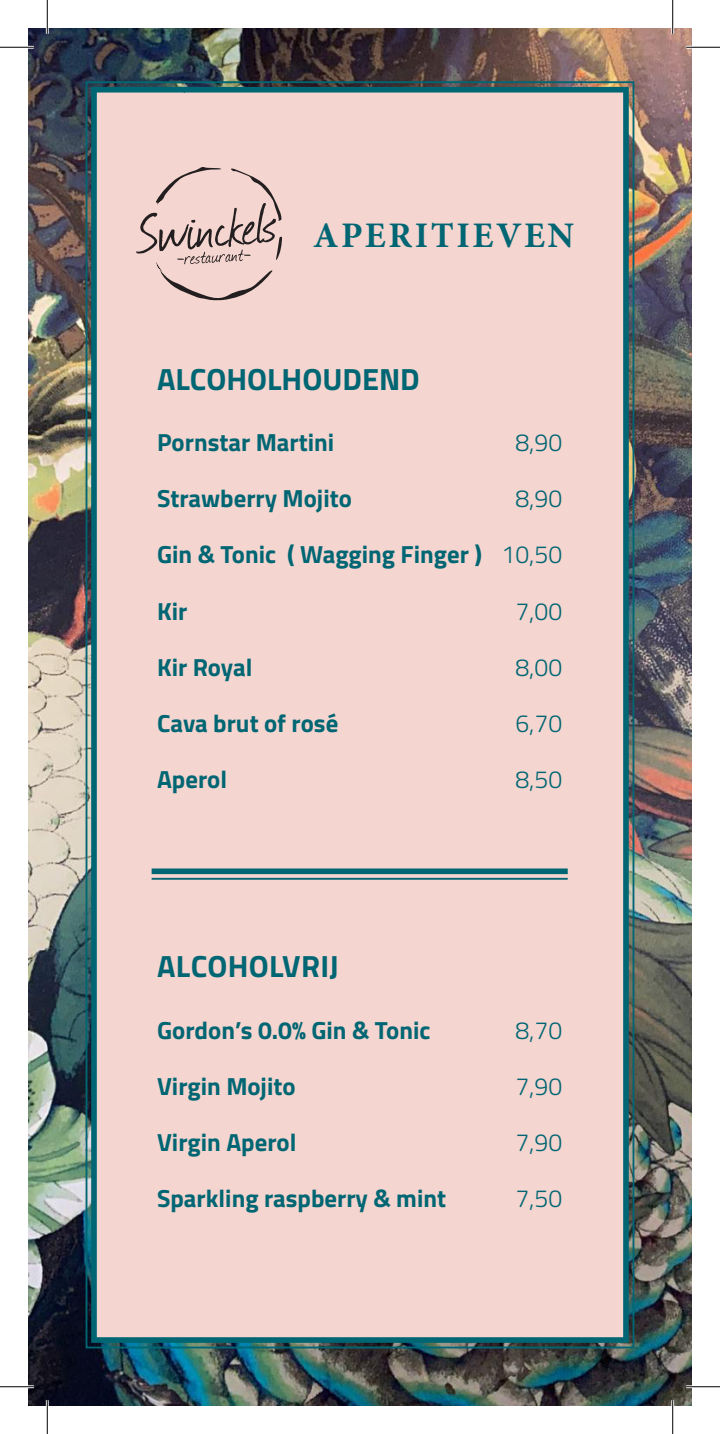
<style>
.page{position:relative;width:720px;height:1434px;background:#fff}
.page>*{position:absolute;margin:0;border:0;box-sizing:border-box;transform-origin:0 0}
.t1{font:700 36px "Minion Pro";letter-spacing:.07em;color:#006673}
.t2{font:700 30.6px "Titillium Web";color:#006673}
.t3{font:700 24.75px "Titillium Web";color:#006673}
.t4{font:300 24.75px "Titillium Web";color:#006673}
.s1{font-weight:300}
</style>
<div class="page">
<img style="left:28px;top:28px;width:663px;height:1378px">
<div style="left:85px;top:80px;width:550px;height:1269px;background:#f5d5cf"></div>
<div style="left:152px;top:868px;width:415px;height:6px;background:#006673"></div>
<hr style="left:152px;top:878px;width:415px;height:2px;background:#006673">
<svg style="left:135px;top:167px;width:147px;height:133px;background:#dcbfba"></svg>
<hr style="left:0;top:46px;width:34px;height:3px;background:#fff">
<hr style="left:686px;top:46px;width:34px;height:3px;background:#fff">
<hr style="left:0;top:1385px;width:34px;height:3px;background:#fff">
<hr style="left:686px;top:1385px;width:34px;height:3px;background:#fff">
<hr style="left:46px;top:0;width:3px;height:34px;background:#fff">
<hr style="left:46px;top:1400px;width:3px;height:34px;background:#fff">
<hr style="left:671px;top:0;width:3px;height:34px;background:#fff">
<hr style="left:671px;top:1400px;width:3px;height:34px;background:#fff">
<hr style="left:0;top:47px;width:34px;height:1px;background:#000">
<hr style="left:686px;top:47px;width:34px;height:1px;background:#000">
<hr style="left:0;top:1386px;width:34px;height:1px;background:#000">
<hr style="left:686px;top:1386px;width:34px;height:1px;background:#000">
<hr style="left:47px;top:0;width:1px;height:34px;background:#000">
<hr style="left:47px;top:1400px;width:1px;height:34px;background:#000">
<hr style="left:672px;top:0;width:1px;height:34px;background:#000">
<hr style="left:672px;top:1400px;width:1px;height:34px;background:#000">
<p class="t1" style="left:313px;top:210px;width:262px">APERITIEVEN</p>
<p class="t2" style="left:157px;top:356px;width:264px">ALCOHOLHOUDEND</p>
<p class="t3" style="left:157px;top:423px;width:179px">Pornstar Martini</p>
<p class="t4" style="left:515px;top:424px;width:48px">8,90</p>
<p class="t3" style="left:157px;top:480px;width:196px">Strawberry Mojito</p>
<p class="t4" style="left:515px;top:481px;width:48px">8,90</p>
<p class="t3" style="left:157px;top:536px;width:407px">Gin &amp; Tonic ( Wagging Finger ) <span class="s1">10,50</span></p>
<p class="t3" style="left:157px;top:592px;width:32px">Kir</p>
<p class="t4" style="left:515px;top:593px;width:48px">7,00</p>
<p class="t3" style="left:157px;top:648px;width:97px">Kir Royal</p>
<p class="t4" style="left:515px;top:649px;width:48px">8,00</p>
<p class="t3" style="left:157px;top:705px;width:183px">Cava brut of rosé</p>
<p class="t4" style="left:515px;top:706px;width:48px">6,70</p>
<p class="t3" style="left:157px;top:761px;width:72px">Aperol</p>
<p class="t4" style="left:515px;top:762px;width:48px">8,50</p>
<p class="t2" style="left:157px;top:943px;width:183px">ALCOHOLVRIJ</p>
<p class="t3" style="left:157px;top:1011px;width:275px">Gordon’s 0.0% Gin &amp; Tonic</p>
<p class="t4" style="left:515px;top:1012px;width:48px">8,70</p>
<p class="t3" style="left:157px;top:1067px;width:140px">Virgin Mojito</p>
<p class="t4" style="left:515px;top:1068px;width:48px">7,90</p>
<p class="t3" style="left:157px;top:1124px;width:141px">Virgin Aperol</p>
<p class="t4" style="left:515px;top:1124px;width:48px">7,90</p>
<p class="t3" style="left:157px;top:1180px;width:290px">Sparkling raspberry &amp; mint</p>
<p class="t4" style="left:515px;top:1181px;width:48px">7,50</p>
</div>
